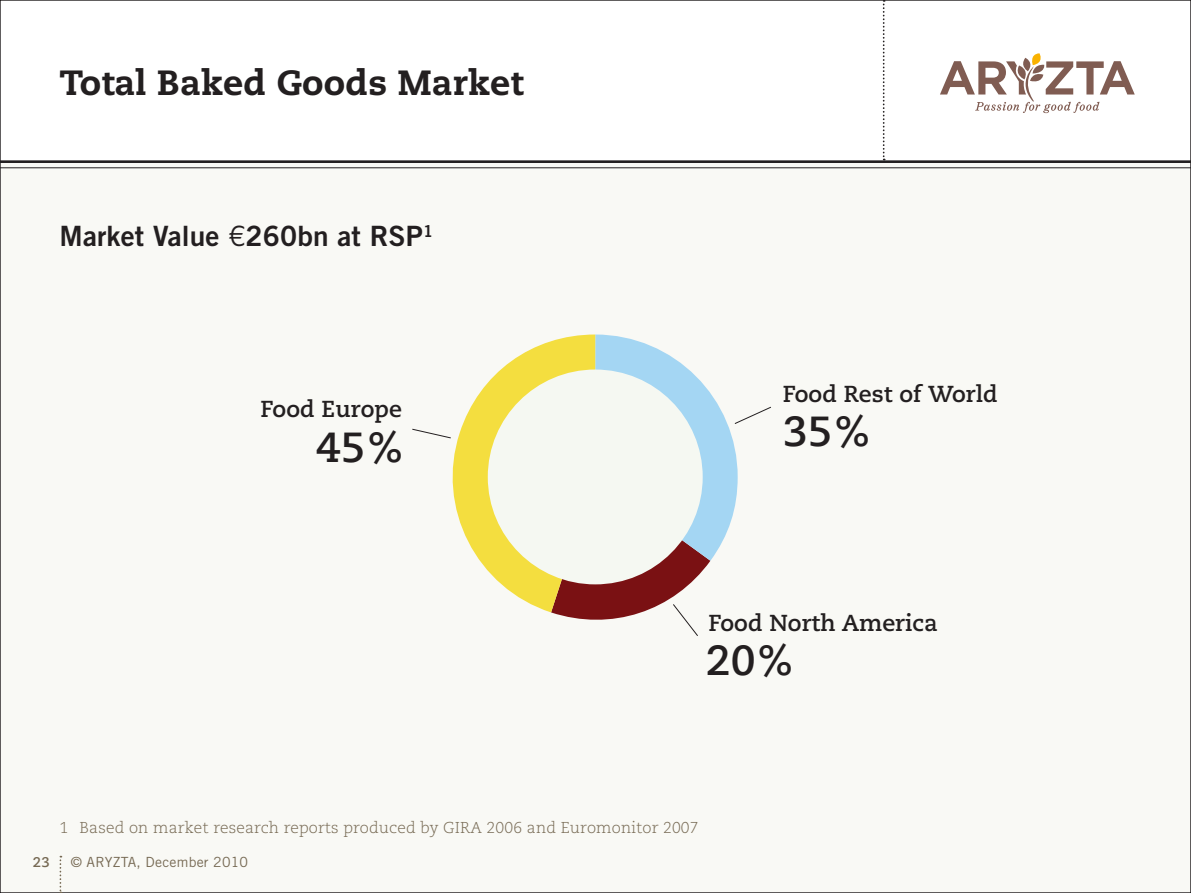
<style>
.page{position:relative;width:1191px;height:893px;background:#fff}
.page>*{position:absolute;margin:0;border:0;box-sizing:border-box;transform-origin:0 0}
.t1{font:700 42px "Caecilia LT Std";color:#231f20}
.t2{font:800 35px "Caecilia LT Std";letter-spacing:.005em;color:#231f20}
.t3{font:28px "Trade Gothic Bold Two";letter-spacing:.005em;color:#231f20}
.t4{font:700 23.1px "Caecilia LT Std";color:#231f20}
.t5{font:300 15.75px "Caecilia LT Std";letter-spacing:.01em;color:#766953}
.t6{font:14px "Trade Gothic";letter-spacing:.015em;color:#766953}
.t7{font:700 14px "Caecilia LT Std";color:#766953}
.s1{font-family:"Trade Gothic"}
</style>
<div class="page">
<div style="left:0;top:161px;width:1191px;height:732px;background:#f9f9f5"></div>
<hr style="left:0;top:167px;width:1191px;height:1px;background:#231f20">
<hr style="left:0;top:160px;width:1191px;height:3px;background:#231f20">
<svg style="left:882px;top:3px;width:2px;height:157px"></svg>
<svg style="left:60px;top:856px;width:1px;height:37px"></svg>
<svg style="left:940px;top:53px;width:194px;height:60px"></svg>
<svg style="left:551px;top:334px;width:186px;height:298px"></svg>
<svg style="left:435px;top:334px;width:160px;height:278px"></svg>
<div style="left:488px;top:370px;width:214px;height:214px;background:#f5f8f2;border-radius:50%"></div>
<h2 class="t2" style="left:60px;top:61px;width:465px">Total Baked Goods Market</h2>
<h3 class="t3" style="left:60px;top:219px;width:375px">Market Value <span class="s1">€</span>260bn at RSP<sup>1</sup></h3>
<h3 class="t4" style="left:260px;top:396px;width:143px">Food Europe</h3>
<h1 class="t1" style="left:316px;top:422px;width:88px">45%</h1>
<h3 class="t4" style="left:783px;top:380px;width:216px">Food Rest of World</h3>
<h1 class="t1" style="left:783px;top:407px;width:88px">35%</h1>
<h3 class="t4" style="left:708px;top:609px;width:231px">Food North America</h3>
<h1 class="t1" style="left:706px;top:636px;width:88px">20%</h1>
<p class="t5" style="left:60px;top:819px;width:640px">1 Based on market research reports produced by GIRA 2006 and Euromonitor 2007</p>
<p class="t7" style="left:33px;top:853px;width:18px">23</p>
<p class="t6" style="left:71px;top:854px;width:179px">© ARYZTA, December 2010</p>
</div>
